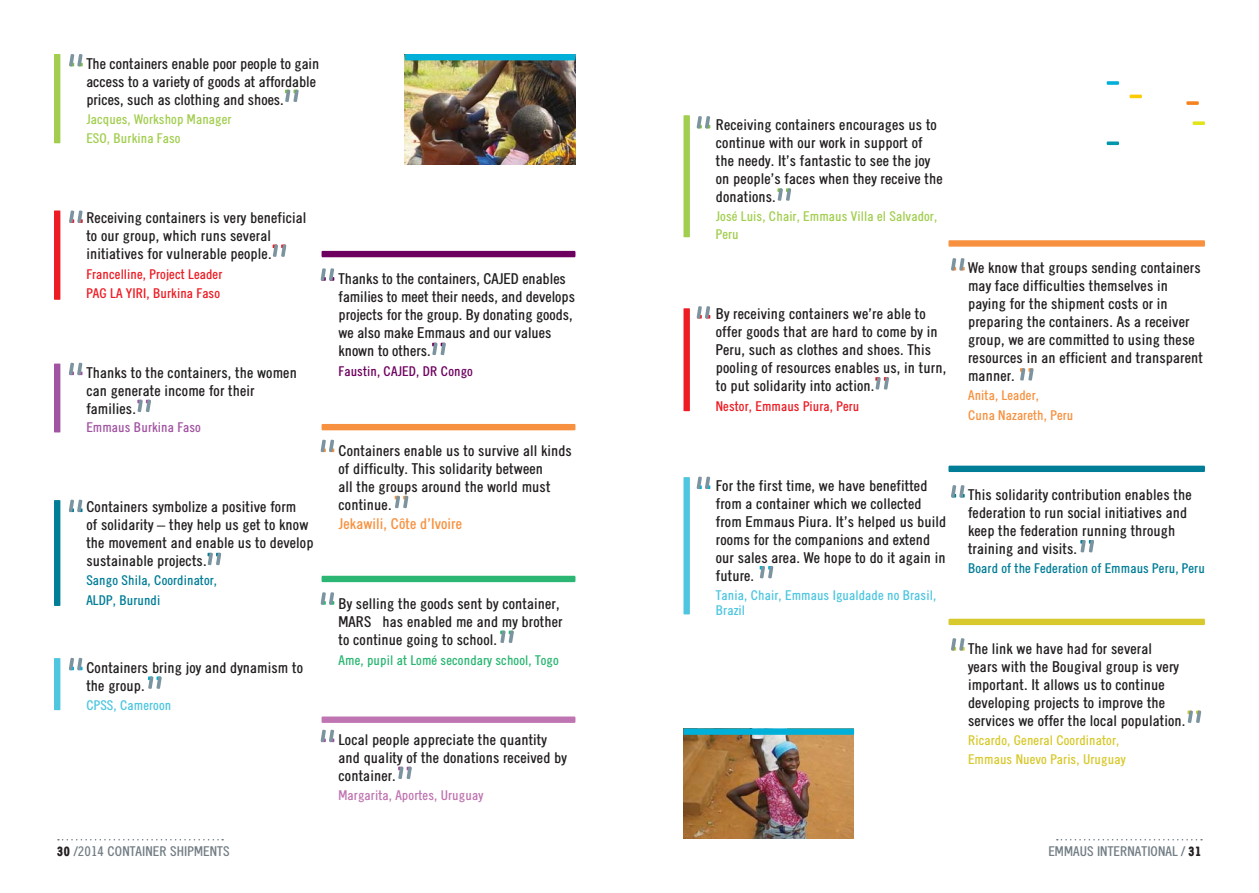
<style>
.page{position:relative;width:1259px;height:893px;background:#fff}
.page>*{position:absolute;margin:0;border:0;box-sizing:border-box;transform-origin:0 0}
.t1{font:15px/18px "Emmaus";color:#231f20}
.t2{font:15px "Emmaus";color:#f7913f}
.t3{font:13.5px/19.2px "Emmaus";color:#a2ce4f}
.t4{font:13.5px/19.2px "Emmaus";color:#007d97}
.t5{font:13.5px/19.2px "Emmaus";color:#ed1c24}
.t6{font:13.5px/15px "Emmaus";color:#4fc6e0}
.t7{font:13.5px/19.2px "Emmaus";color:#d7c92e}
.t8{font:13.5px "Emmaus";color:#727d84}
.t9{font:13.5px "Emmaus";color:#2bb673}
.t10{font:13.5px/19.2px "Emmaus";color:#f7913f}
.t11{font:13.5px "Emmaus";color:#bf75b1}
.t12{font:13.5px "Emmaus";color:#6e005f}
.t13{font:13.5px "Emmaus";color:#a154a1}
.s1{font-weight:900;color:#231f20}
</style>
<div class="page">
<svg style="left:54px;top:54px;width:6px;height:89px"></svg>
<svg style="left:683px;top:115px;width:7px;height:122px"></svg>
<svg style="left:54px;top:210px;width:6px;height:90px"></svg>
<svg style="left:683px;top:308px;width:7px;height:103px"></svg>
<svg style="left:54px;top:364px;width:6px;height:68px"></svg>
<svg style="left:683px;top:477px;width:7px;height:137px"></svg>
<svg style="left:54px;top:500px;width:6px;height:106px"></svg>
<svg style="left:54px;top:658px;width:6px;height:52px"></svg>
<div style="left:321px;top:251px;width:254px;height:6px;background:#6e005f"></div>
<svg style="left:948px;top:240px;width:257px;height:7px;background:#f79a50"></svg>
<div style="left:321px;top:424px;width:254px;height:6px;background:#f7913f"></div>
<div style="left:948px;top:466px;width:257px;height:6px;background:#007d97"></div>
<div style="left:321px;top:576px;width:254px;height:6px;background:#2bb673"></div>
<svg style="left:321px;top:716px;width:254px;height:7px;background:#c481b7"></svg>
<img style="left:683px;top:735px;width:170px;height:104px">
<svg style="left:683px;top:728px;width:171px;height:7px"></svg>
<svg style="left:1106px;top:81px;width:13px;height:4px"></svg>
<svg style="left:1129px;top:95px;width:13px;height:3px"></svg>
<svg style="left:1186px;top:101px;width:12px;height:4px"></svg>
<svg style="left:1192px;top:121px;width:13px;height:4px"></svg>
<svg style="left:1106px;top:141px;width:13px;height:4px"></svg>
<img style="left:405px;top:60px;width:170px;height:105px">
<svg style="left:405px;top:54px;width:170px;height:6px"></svg>
<svg style="left:58px;top:839px;width:165px;height:1px"></svg>
<svg style="left:1057px;top:839px;width:145px;height:1px"></svg>
<svg style="left:285px;top:89px;width:14px;height:13px"></svg>
<svg style="left:777px;top:188px;width:14px;height:13px"></svg>
<svg style="left:69px;top:54px;width:14px;height:13px"></svg>
<svg style="left:696px;top:116px;width:14px;height:13px"></svg>
<svg style="left:273px;top:244px;width:13px;height:13px"></svg>
<svg style="left:875px;top:377px;width:14px;height:13px"></svg>
<svg style="left:69px;top:210px;width:14px;height:13px"></svg>
<svg style="left:696px;top:306px;width:14px;height:13px"></svg>
<svg style="left:69px;top:363px;width:14px;height:12px"></svg>
<svg style="left:69px;top:499px;width:14px;height:13px"></svg>
<svg style="left:951px;top:485px;width:13px;height:13px"></svg>
<svg style="left:951px;top:638px;width:13px;height:13px"></svg>
<svg style="left:137px;top:400px;width:14px;height:12px"></svg>
<svg style="left:207px;top:553px;width:14px;height:12px"></svg>
<svg style="left:1080px;top:540px;width:14px;height:13px"></svg>
<svg style="left:1187px;top:710px;width:14px;height:13px"></svg>
<svg style="left:148px;top:676px;width:14px;height:13px"></svg>
<svg style="left:759px;top:566px;width:14px;height:12px"></svg>
<svg style="left:69px;top:658px;width:14px;height:12px"></svg>
<svg style="left:696px;top:476px;width:14px;height:13px"></svg>
<svg style="left:320px;top:268px;width:14px;height:13px"></svg>
<svg style="left:432px;top:343px;width:14px;height:12px"></svg>
<svg style="left:320px;top:440px;width:14px;height:12px"></svg>
<svg style="left:951px;top:258px;width:13px;height:13px"></svg>
<svg style="left:395px;top:496px;width:13px;height:12px"></svg>
<svg style="left:1020px;top:368px;width:13px;height:13px"></svg>
<svg style="left:320px;top:592px;width:14px;height:13px"></svg>
<svg style="left:500px;top:630px;width:14px;height:13px"></svg>
<svg style="left:320px;top:730px;width:14px;height:12px"></svg>
<svg style="left:398px;top:766px;width:14px;height:13px"></svg>
<div style="left:948px;top:619px;width:257px;height:6px;background:#d7c92e"></div>
<p class="t1" style="left:86px;top:56px;width:235px">The containers enable poor people to gain access to a variety of goods at affordable prices, such as clothing and shoes.</p>
<p class="t3" style="left:86px;top:111px;width:147px">Jacques, Workshop Manager<br>ESO, Burkina Faso</p>
<p class="t1" style="left:86px;top:211px;width:222px">Receiving containers is very beneficial to our group, which runs several initiatives for vulnerable people.</p>
<p class="t5" style="left:86px;top:266px;width:138px">Francelline, Project Leader<br>PAG LA YIRI, Burkina Faso</p>
<p class="t1" style="left:86px;top:366px;width:212px">Thanks to the containers, the women can generate income for their families.</p>
<p class="t13" style="left:86px;top:422px;width:116px">Emmaus Burkina Faso</p>
<p class="t1" style="left:86px;top:500px;width:229px">Containers symbolize a positive form<br>of solidarity – they help us get to know the movement and enable us to develop sustainable projects.</p>
<p class="t4" style="left:86px;top:573px;width:132px">Sango Shila, Coordinator,<br>ALDP, Burundi</p>
<p class="t1" style="left:86px;top:660px;width:218px">Containers bring joy and dynamism to the group.</p>
<p class="t6" style="left:86px;top:699px;width:87px">CPSS, Cameroon</p>
<p class="t1" style="left:338px;top:272px;width:238px">Thanks to the containers, CAJED enables families to meet their needs, and develops projects for the group. By donating goods, we also make Emmaus and our values known to others.</p>
<p class="t12" style="left:338px;top:366px;width:136px">Faustin, CAJED, DR Congo</p>
<p class="t1" style="left:338px;top:443px;width:235px">Containers enable us to survive all kinds of difficulty. This solidarity between<br>all the groups around the world must continue.</p>
<p class="t2" style="left:338px;top:518px;width:125px">Jekawili, Côte d’Ivoire</p>
<p class="t1" style="left:338px;top:597px;width:226px">By selling the goods sent by container,<br>MARS has enabled me and my brother to continue going to school.</p>
<p class="t9" style="left:338px;top:655px;width:222px">Ame, pupil at Lomé secondary school, Togo</p>
<p class="t1" style="left:338px;top:732px;width:230px">Local people appreciate the quantity and quality of the donations received by container.</p>
<p class="t11" style="left:338px;top:790px;width:146px">Margarita, Aportes, Uruguay</p>
<p class="t1" style="left:716px;top:117px;width:228px">Receiving containers encourages us to continue with our work in support of the needy. It’s fantastic to see the joy on people’s faces when they receive the donations.</p>
<p class="t3" style="left:716px;top:209px;width:223px;line-height:18px">José Luis, Chair, Emmaus Villa el Salvador,<br>Peru</p>
<p class="t1" style="left:716px;top:307px;width:232px">By receiving containers we’re able to offer goods that are hard to come by in Peru, such as clothes and shoes. This pooling of resources enables us, in turn, to put solidarity into action.</p>
<p class="t5" style="left:716px;top:398px;width:145px">Nestor, Emmaus Piura, Peru</p>
<p class="t1" style="left:968px;top:261px;width:236px">We know that groups sending containers may face difficulties themselves in paying for the shipment costs or in preparing the containers. As a receiver group, we are committed to using these resources in an efficient and transparent manner.</p>
<p class="t10" style="left:968px;top:388px;width:107px">Anita, Leader,<br>Cuna Nazareth, Peru</p>
<p class="t1" style="left:716px;top:478px;width:232px">For the first time, we have benefitted from a container which we collected from Emmaus Piura. It’s helped us build rooms for the companions and extend our sales area. We hope to do it again in future.</p>
<p class="t6" style="left:716px;top:589px;width:222px">Tania, Chair, Emmaus Igualdade no Brasil,<br>Brazil</p>
<p class="t1" style="left:968px;top:487px;width:225px">This solidarity contribution enables the federation to run social initiatives and keep the federation running through training and visits.</p>
<p class="t4" style="left:968px;top:560px;width:238px">Board of the Federation of Emmaus Peru, Peru</p>
<p class="t1" style="left:968px;top:641px;width:219px">The link we have had for several years with the Bougival group is very important. It allows us to continue developing projects to improve the services we offer the local population.</p>
<p class="t7" style="left:968px;top:732px;width:159px">Ricardo, General Coordinator,<br>Emmaus Nuevo Paris, Uruguay</p>
<p class="t8" style="left:57px;top:846px;width:174px"><span class="s1">30</span> /2014 CONTAINER SHIPMENTS</p>
<p class="t8" style="left:1048px;top:846px;width:155px">EMMAUS INTERNATIONAL / <span class="s1">31</span></p>
</div>
